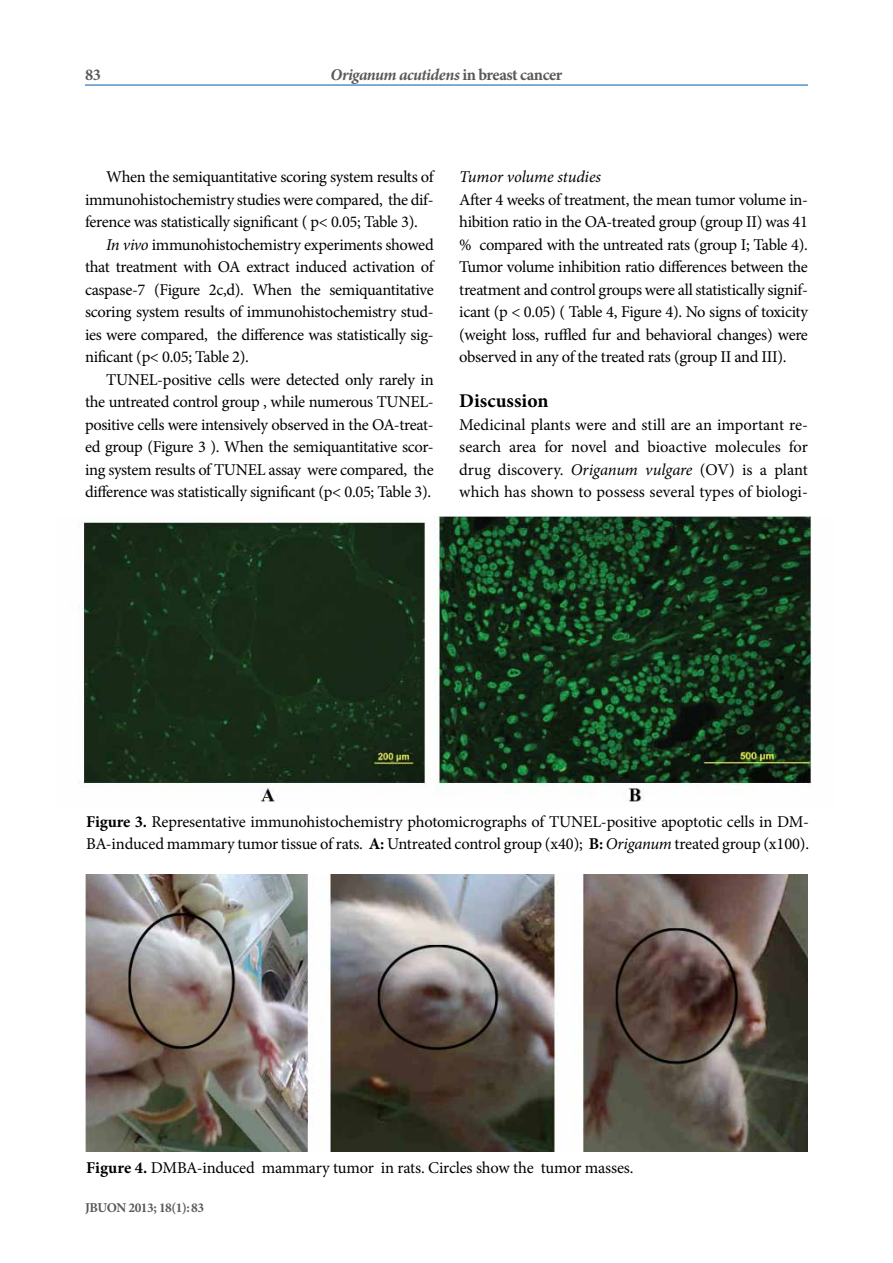
<style>
.page{position:relative;width:893px;height:1263px;background:#fff}
.page>*{position:absolute;margin:0;border:0;box-sizing:border-box;transform-origin:0 0}
.t1{font:700 19.5px "Minion Pro";color:#000}
.t2{font:16.5px/22.5px "Minion Pro";letter-spacing:-.02em;color:#000;text-align:justify}
.t3{font:italic 700 16.5px "Minion Pro";letter-spacing:-.03em;color:#58595b}
.t4{font:italic 16.5px "Minion Pro";letter-spacing:-.01em;color:#000}
.t5{font:700 16.5px "Minion Pro";color:#58595b}
.t6{font:700 13.5px "Minion Pro";letter-spacing:-.03em;color:#58595b}
.s1{font-style:normal}
.s2{font-style:italic}
.s3{font-weight:700}
</style>
<div class="page">
<hr style="left:85px;top:85px;width:723px;height:1px;background:#005cab">
<img style="left:78px;top:517px;width:734px;height:285px">
<img style="left:85px;top:874px;width:723px;height:278px">
<p class="t5" style="left:85px;top:63px;width:17px">83</p>
<p class="t3" style="left:331px;top:63px;width:233px">Origanum acutidens <span class="s1">in breast cancer</span></p>
<p class="t2" style="left:106px;top:166px;width:329px">When the semiquantitative scoring system results of</p>
<p class="t2" style="left:85px;top:188px;width:350px">immunohistochemistry studies were compared, the dif-</p>
<p class="t2" style="left:85px;top:211px;width:334px">ference was statistically significant ( p&lt; 0.05; Table 3).</p>
<p class="t2" style="left:106px;top:233px;width:329px"><span class="s2">In vivo</span> immunohistochemistry experiments showed</p>
<p class="t2" style="left:85px;top:256px;width:350px">that treatment with OA extract induced activation of</p>
<p class="t2" style="left:85px;top:278px;width:350px">caspase-7 (Figure 2c,d). When the semiquantitative</p>
<p class="t2" style="left:85px;top:301px;width:350px">scoring system results of immunohistochemistry stud-</p>
<p class="t2" style="left:85px;top:323px;width:350px">ies were compared, the difference was statistically sig-</p>
<p class="t2" style="left:85px;top:346px;width:165px">nificant (p&lt; 0.05; Table 2).</p>
<p class="t2" style="left:106px;top:368px;width:329px">TUNEL-positive cells were detected only rarely in</p>
<p class="t2" style="left:85px;top:391px;width:350px">the untreated control group , while numerous TUNEL-</p>
<p class="t2" style="left:85px;top:413px;width:350px">positive cells were intensively observed in the OA-treat-</p>
<p class="t2" style="left:85px;top:436px;width:350px">ed group (Figure 3 ). When the semiquantitative scor-</p>
<p class="t2" style="left:85px;top:458px;width:350px">ing system results of TUNEL assay were compared, the</p>
<p class="t2" style="left:85px;top:481px;width:348px">difference was statistically significant (p&lt; 0.05; Table 3).</p>
<p class="t4" style="left:459px;top:166px;width:143px">Tumor volume studies</p>
<p class="t2" style="left:459px;top:188px;width:350px">After 4 weeks of treatment, the mean tumor volume in&shy;hibition ratio in the OA-treated group (group II) was 41 % compared with the untreated rats (group I; Table 4).<br>Tumor volume inhibition ratio differences between the treatment and control groups were all statistically signif&shy;icant (p &lt; 0.05) ( Table 4, Figure 4). No signs of toxicity (weight loss, ruffled fur and behavioral changes) were observed in any of the treated rats (group II and III).</p>
<p class="t1" style="left:459px;top:387px;width:91px">Discussion</p>
<p class="t2" style="left:459px;top:413px;width:350px">Medicinal plants were and still are an important re&shy;search area for novel and bioactive molecules for drug discovery. <span class="s2">Origanum vulgare</span> (OV) is a plant which has shown to possess several types of biologi-</p>
<p class="t2" style="left:86px;top:810px;width:724px"><span class="s3">Figure 3.</span> Representative immunohistochemistry photomicrographs of TUNEL-positive apoptotic cells in DM-<br>BA-induced mammary tumor tissue of rats. <span class="s3">A:</span> Untreated control group (x40); <span class="s3">B:</span> <span class="s2">Origanum</span> treated group (x100).</p>
<p class="t2" style="left:86px;top:1156px;width:549px"><span class="s3">Figure 4.</span> DMBA-induced mammary tumor in rats. Circles show the tumor masses.</p>
<p class="t6" style="left:85px;top:1198px;width:121px">JBUON 2013; 18(1): 83</p>
</div>
